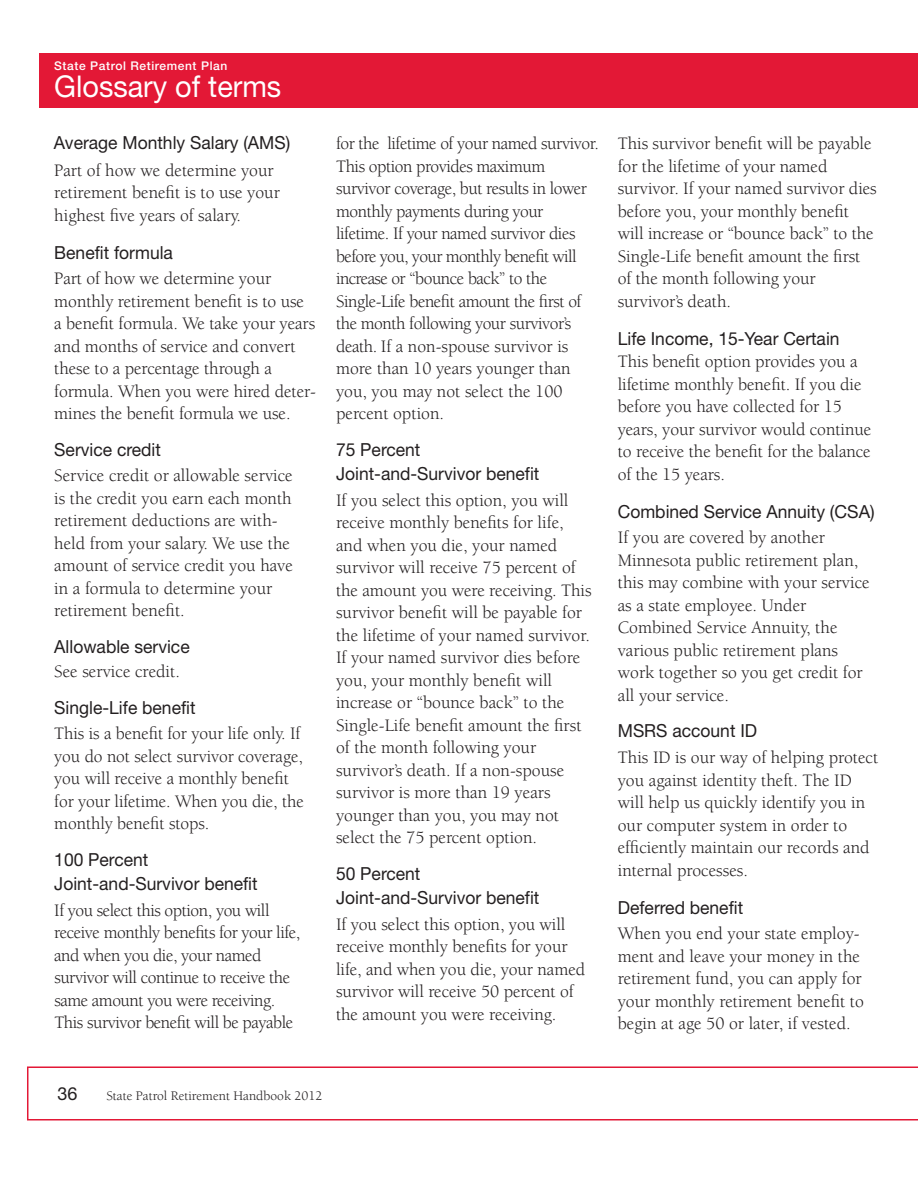
<style>
.page{position:relative;width:918px;height:1188px;background:#fff}
.page>*{position:absolute;margin:0;border:0;box-sizing:border-box;transform-origin:0 0}
.t1{font:30px "Helvetica Neue LT Std";color:#fff;scale:.96 1}
.t2{font:18px/22.5px "Berkeley Std";letter-spacing:-.005em;color:#231f20}
.t3{font:18px/22.5px "Berkeley Std";letter-spacing:-.025em;color:#231f20}
.t4{font:18px/24.3px "Helvetica Neue LT Std";color:#231f20}
.t5{font:13.5px "Berkeley Std";color:#231f20}
.t6{font:500 12px "Helvetica Neue LT Std";letter-spacing:.05em;color:#fff}
</style>
<div class="page">
<div style="left:40px;top:54px;width:878px;height:54px;background:#e31836"></div>
<svg style="left:27px;top:1066px;width:891px;height:55px"></svg>
<p class="t6" style="left:54px;top:61px;width:175px">State Patrol Retirement Plan</p>
<h1 class="t1" style="left:54px;top:75px;width:238px">Glossary of terms</h1>
<p class="t4" style="left:54px;top:133px;width:238px">Average Monthly Salary (AMS)</p>
<p class="t2" style="left:54px;top:160px;width:227px">Part of how we determine your retirement benefit is to use your highest five years of salary.</p>
<p class="t4" style="left:54px;top:242px;width:120px">Benefit formula</p>
<p class="t2" style="left:54px;top:269px;width:263px">Part of how we determine your monthly retirement benefit is to use<br>a benefit formula. We take your years and months of service and convert these to a percentage through a formula. When you were hired deter&shy;mines the benefit formula we use.</p>
<p class="t4" style="left:54px;top:439px;width:108px">Service credit</p>
<p class="t2" style="left:54px;top:466px;width:240px">Service credit or allowable service is the credit you earn each month retirement deductions are with&shy;held from your salary. We use the amount of service credit you have in a formula to determine your retirement benefit.</p>
<p class="t4" style="left:54px;top:636px;width:137px">Allowable service</p>
<p class="t2" style="left:54px;top:662px;width:127px">See service credit.</p>
<p class="t4" style="left:54px;top:697px;width:143px">Single-Life benefit</p>
<p class="t2" style="left:54px;top:724px;width:251px">This is a benefit for your life only. If you do not select survivor coverage, you will receive a monthly benefit for your lifetime. When you die, the monthly benefit stops.</p>
<p class="t4" style="left:54px;top:849px;width:205px">100 Percent<br>Joint-and-Survivor benefit</p>
<p class="t3" style="left:54px;top:900px;width:248px">If you select this option, you will receive monthly benefits for your life, and when you die, your named survivor will continue to receive the same amount you were receiving.<br>This survivor benefit will be payable</p>
<p class="t3" style="left:336px;top:134px;width:264px">for the lifetime of your named survivor.<br>This option provides maximum survivor coverage, but results in lower monthly payments during your lifetime. If your named survivor dies before you, your monthly benefit will increase or “bounce back” to the Single-Life benefit amount the first of the month following your survivor’s death. If a non-spouse survivor is more than 10 years younger than you, you may not select the 100 percent option.</p>
<p class="t4" style="left:336px;top:439px;width:205px">75 Percent<br>Joint-and-Survivor benefit</p>
<p class="t2" style="left:336px;top:490px;width:257px">If you select this option, you will receive monthly benefits for life, and when you die, your named survivor will receive 75 percent of the amount you were receiving. This survivor benefit will be payable for the lifetime of your named survivor.<br>If your named survivor dies before you, your monthly benefit will increase or “bounce back” to the<br>Single-Life benefit amount the first of the month following your survivor’s death. If a non-spouse survivor is more than 19 years younger than you, you may not select the 75 percent option.</p>
<p class="t4" style="left:336px;top:863px;width:205px">50 Percent<br>Joint-and-Survivor benefit</p>
<p class="t2" style="left:336px;top:914px;width:251px">If you select this option, you will receive monthly benefits for your life, and when you die, your named survivor will receive 50 percent of the amount you were receiving.</p>
<p class="t2" style="left:618px;top:134px;width:260px">This survivor benefit will be payable for the lifetime of your named survivor. If your named survivor dies before you, your monthly benefit will increase or “bounce back” to the<br>Single-Life benefit amount the first of the month following your survivor’s death.</p>
<p class="t4" style="left:618px;top:328px;width:223px">Life Income, 15-Year Certain</p>
<p class="t2" style="left:618px;top:352px;width:255px">This benefit option provides you a lifetime monthly benefit. If you die before you have collected for 15 years, your survivor would continue to receive the benefit for the balance of the 15 years.</p>
<p class="t4" style="left:618px;top:501px;width:258px">Combined Service Annuity (CSA)</p>
<p class="t2" style="left:618px;top:528px;width:253px">If you are covered by another<br>Minnesota public retirement plan, this may combine with your service as a state employee. Under<br>Combined Service Annuity, the various public retirement plans work together so you get credit for all your service.</p>
<p class="t4" style="left:618px;top:721px;width:141px">MSRS account ID</p>
<p class="t2" style="left:618px;top:748px;width:262px">This ID is our way of helping protect you against identity theft. The ID will help us quickly identify you in our computer system in order to efficiently maintain our records and internal processes.</p>
<p class="t4" style="left:618px;top:897px;width:127px">Deferred benefit</p>
<p class="t2" style="left:618px;top:924px;width:248px">When you end your state employ&shy;ment and leave your money in the retirement fund, you can apply for your monthly retirement benefit to begin at age 50 or later, if vested.</p>
<p class="t4" style="left:58px;top:1083px;width:22px">36</p>
<p class="t5" style="left:107px;top:1090px;width:218px">State Patrol Retirement Handbook 2012</p>
</div>
